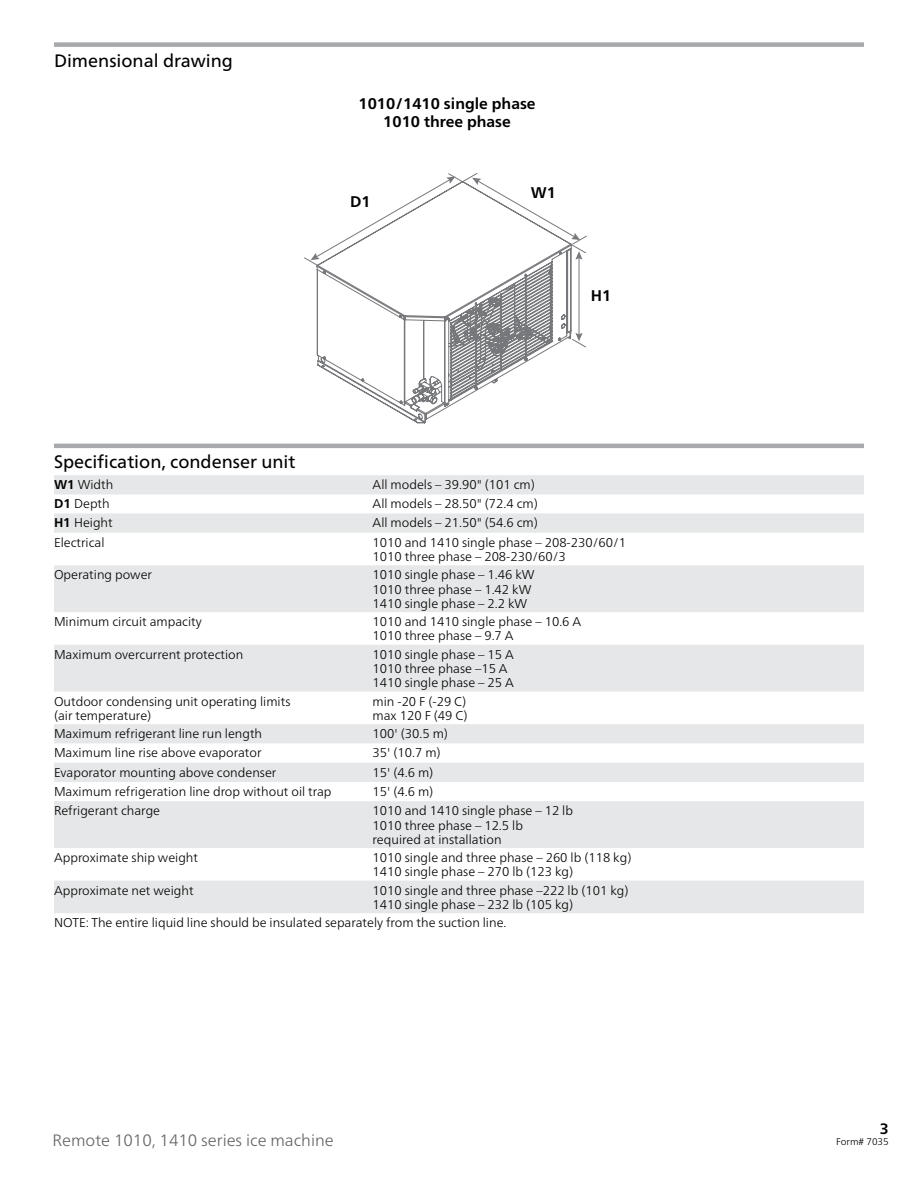
<style>
.page{position:relative;width:918px;height:1188px;background:#fff}
.page>*{position:absolute;margin:0;border:0;box-sizing:border-box;transform-origin:0 0}
.t1{font:18px "Frutiger Neue LT Pro";color:#000}
.t2{font:300 16.5px "Frutiger Neue LT Pro";color:#636466}
.t3{font:700 15.45px/18.6px "Frutiger Neue LT Pro";color:#000;text-align:center}
.t4{font:700 15px "Frutiger Neue LT Pro";color:#000}
.t5{font:300 12.75px/14.2px "Frutiger Neue LT Pro";color:#000}
.t6{font:300 9.75px "Frutiger Neue LT Pro";color:#000}
.s1{font-weight:700}
</style>
<div class="page">
<svg style="left:54px;top:475px;width:810px;height:438px;fill:#e6e7e8"></svg>
<hr style="left:54px;top:444px;width:810px;height:4px;background:#a7a9ac">
<svg style="left:316px;top:348px;width:235px;height:75px"></svg>
<svg style="left:304px;top:173px;width:282px;height:175px"></svg>
<svg style="left:462px;top:173px;width:125px;height:72px"></svg>
<div style="left:54px;top:42px;width:810px;height:5px;background:#a7a9ac"></div>
<h1 class="t1" style="left:54px;top:50px;width:181px">Dimensional drawing</h1>
<p class="t3" style="left:358px;top:94px;width:179px">1010/1410 single phase<br>1010 three phase</p>
<p class="t3" style="left:350px;top:193px;width:22px">D1</p>
<p class="t3" style="left:531px;top:183px;width:27px">W1</p>
<p class="t3" style="left:591px;top:286px;width:22px">H1</p>
<h1 class="t1" style="left:54px;top:451px;width:243px">Specification, condenser unit</h1>
<p class="t5" style="left:54px;top:478px;width:61px"><span class="s1">W1</span> Width</p>
<p class="t5" style="left:373px;top:478px;width:164px">All models – 39.90" (101 cm)</p>
<p class="t5" style="left:54px;top:497px;width:57px"><span class="s1">D1</span> Depth</p>
<p class="t5" style="left:373px;top:497px;width:167px">All models – 28.50" (72.4 cm)</p>
<p class="t5" style="left:54px;top:516px;width:60px"><span class="s1">H1</span> Height</p>
<p class="t5" style="left:373px;top:516px;width:167px">All models – 21.50" (54.6 cm)</p>
<p class="t5" style="left:54px;top:535px;width:52px">Electrical</p>
<p class="t5" style="left:373px;top:535px;width:255px">1010 and 1410 single phase – 208-230/60/1<br>1010 three phase – 208-230/60/3</p>
<p class="t5" style="left:54px;top:568px;width:100px">Operating power</p>
<p class="t5" style="left:373px;top:568px;width:164px">1010 single phase – 1.46 kW<br>1010 three phase – 1.42 kW<br>1410 single phase – 2.2 kW</p>
<p class="t5" style="left:54px;top:615px;width:149px">Minimum circuit ampacity</p>
<p class="t5" style="left:373px;top:615px;width:210px">1010 and 1410 single phase – 10.6 A<br>1010 three phase – 9.7 A</p>
<p class="t5" style="left:54px;top:647px;width:191px">Maximum overcurrent protection</p>
<p class="t5" style="left:373px;top:647px;width:143px">1010 single phase – 15 A<br>1010 three phase –15 A<br>1410 single phase – 25 A</p>
<p class="t5" style="left:54px;top:694px;width:238px">Outdoor condensing unit operating limits (air temperature)</p>
<p class="t5" style="left:373px;top:694px;width:96px">min -20 F (-29 C) max 120 F (49 C)</p>
<p class="t5" style="left:54px;top:727px;width:210px">Maximum refrigerant line run length</p>
<p class="t5" style="left:373px;top:727px;width:77px">100' (30.5 m)</p>
<p class="t5" style="left:54px;top:746px;width:209px">Maximum line rise above evaporator</p>
<p class="t5" style="left:373px;top:746px;width:70px">35' (10.7 m)</p>
<p class="t5" style="left:54px;top:765px;width:224px">Evaporator mounting above condenser</p>
<p class="t5" style="left:373px;top:765px;width:62px">15' (4.6 m)</p>
<p class="t5" style="left:54px;top:784px;width:279px">Maximum refrigeration line drop without oil trap</p>
<p class="t5" style="left:373px;top:784px;width:62px">15' (4.6 m)</p>
<p class="t5" style="left:54px;top:804px;width:108px">Refrigerant charge</p>
<p class="t5" style="left:373px;top:804px;width:202px">1010 and 1410 single phase – 12 lb<br>1010 three phase – 12.5 lb required at installation</p>
<p class="t5" style="left:54px;top:850px;width:146px">Approximate ship weight</p>
<p class="t5" style="left:373px;top:850px;width:260px">1010 single and three phase – 260 lb (118 kg)<br>1410 single phase – 270 lb (123 kg)</p>
<p class="t5" style="left:54px;top:883px;width:141px">Approximate net weight</p>
<p class="t5" style="left:373px;top:883px;width:257px">1010 single and three phase –222 lb (101 kg)<br>1410 single phase – 232 lb (105 kg)</p>
<p class="t5" style="left:54px;top:916px;width:454px">NOTE: The entire liquid line should be insulated separately from the suction line.</p>
<p class="t4" style="left:880px;top:1120px;width:10px">3</p>
<p class="t2" style="left:52px;top:1130px;width:283px">Remote 1010, 1410 series ice machine</p>
<p class="t6" style="left:836px;top:1136px;width:54px">Form# 7035</p>
</div>
